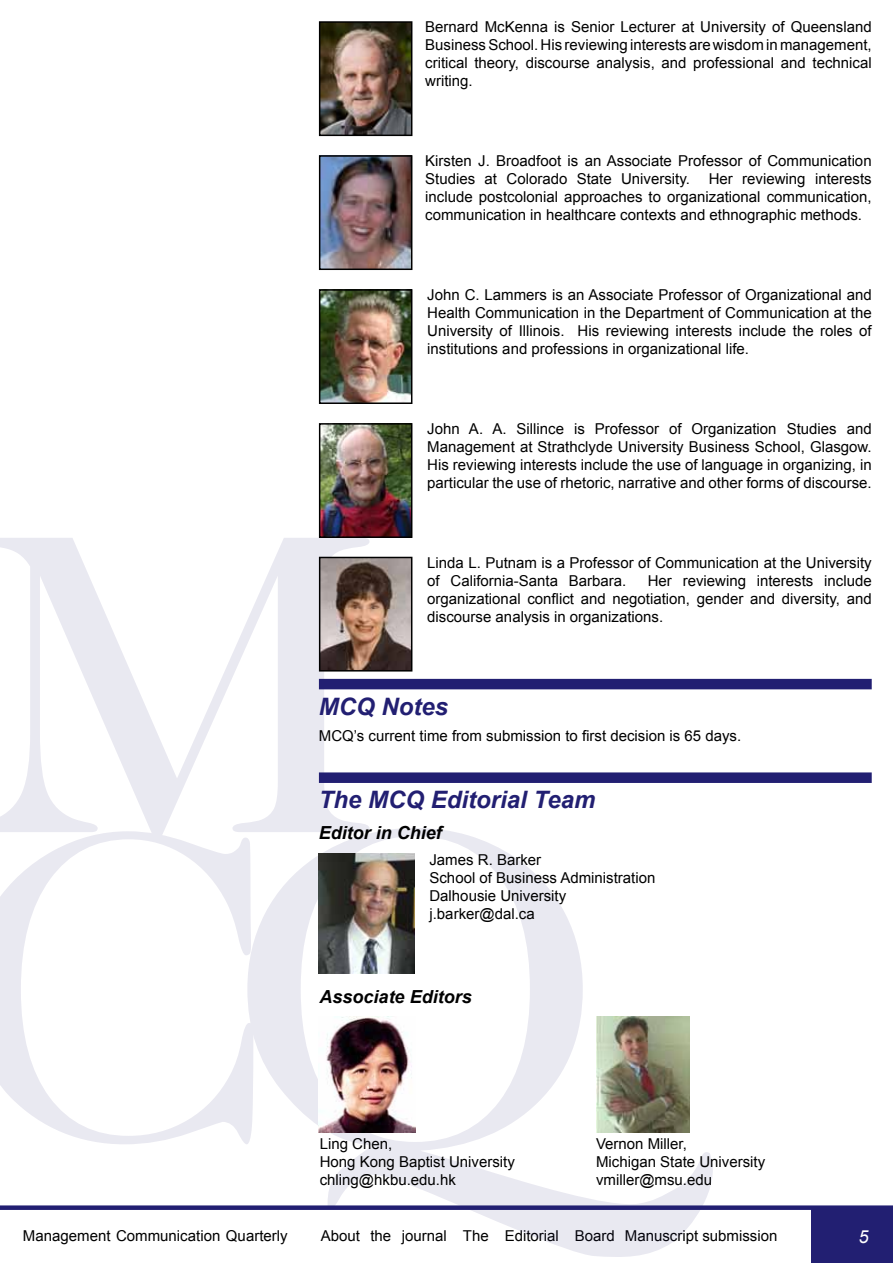
<style>
.page{position:relative;width:893px;height:1263px;background:#fff}
.page>*{position:absolute;margin:0;border:0;box-sizing:border-box;transform-origin:0 0}
.t1{font:italic 700 24px "Arial";color:#221f72}
.t2{font:italic 700 18px "Arial";color:#000}
.t3{font:italic 18px "Arial";color:#fff}
.t4{font:15px/18px "Arial";color:#000;text-align:justify}
</style>
<div class="page">
<div style="left:0;top:1205px;width:893px;height:5px;background:#221f72"></div>
<div style="left:811px;top:1208px;width:82px;height:55px;background:#221f72"></div>
<svg style="left:247px;top:828px;width:467px;height:429px"></svg>
<svg style="left:0;top:538px;width:369px;height:300px"></svg>
<svg style="left:0;top:831px;width:253px;height:313px"></svg>
<div style="left:319px;top:679px;width:553px;height:10px;background:#221f72"></div>
<div style="left:319px;top:772px;width:553px;height:11px;background:#221f72"></div>
<img style="left:322px;top:24px;width:87px;height:109px">
<div style="left:319px;top:21px;width:93px;height:115px;border:2px solid #000"></div>
<img style="left:322px;top:292px;width:87px;height:109px">
<div style="left:319px;top:289px;width:93px;height:115px;border:2px solid #000"></div>
<img style="left:322px;top:426px;width:87px;height:109px">
<div style="left:319px;top:423px;width:93px;height:115px;border:2px solid #000"></div>
<img style="left:322px;top:158px;width:87px;height:109px">
<div style="left:319px;top:155px;width:93px;height:115px;border:2px solid #000"></div>
<img style="left:322px;top:560px;width:87px;height:108px">
<div style="left:319px;top:557px;width:93px;height:114px;border:2px solid #000"></div>
<img style="left:319px;top:854px;width:96px;height:119px">
<img style="left:319px;top:1017px;width:96px;height:115px">
<img style="left:596px;top:1017px;width:94px;height:115px">
<p class="t4" style="left:425px;top:18px;width:448px">Bernard McKenna is Senior Lecturer at University of Queensland Business School. His reviewing interests are wisdom in management, critical theory, discourse analysis, and professional and technical writing.</p>
<p class="t4" style="left:425px;top:152px;width:448px">Kirsten J. Broadfoot is an Associate Professor of Communication Studies at Colorado State University. Her reviewing interests include postcolonial approaches to organizational communication, communication in healthcare contexts and ethnographic methods.</p>
<p class="t4" style="left:427px;top:286px;width:446px">John C. Lammers is an Associate Professor of Organizational and Health Communication in the Department of Communication at the University of Illinois. His reviewing interests include the roles of institutions and professions in organizational life.</p>
<p class="t4" style="left:427px;top:420px;width:446px">John A. A. Sillince is Professor of Organization Studies and Management at Strathclyde University Business School, Glasgow.<br>His reviewing interests include the use of language in organizing, in particular the use of rhetoric, narrative and other forms of discourse.</p>
<p class="t4" style="left:427px;top:553px;width:446px">Linda L. Putnam is a Professor of Communication at the University of California-Santa Barbara.</p>
<p class="t4" style="left:427px;top:571px;width:446px;text-indent:220px">Her reviewing interests include organizational conflict and negotiation, gender and diversity, and discourse analysis in organizations.</p>
<h1 class="t1" style="left:319px;top:691px;width:131px">MCQ Notes</h1>
<p class="t4" style="left:319px;top:727px;width:424px">MCQ’s current time from submission to first decision is 65 days.</p>
<h1 class="t1" style="left:319px;top:784px;width:278px">The MCQ Editorial Team</h1>
<p class="t2" style="left:319px;top:820px;width:125px">Editor in Chief</p>
<p class="t4" style="left:429px;top:850px;width:227px;text-align:left">James R. Barker<br>School of Business Administration<br>Dalhousie University j.barker@dal.ca</p>
<p class="t2" style="left:320px;top:985px;width:154px">Associate Editors</p>
<p class="t4" style="left:320px;top:1135px;width:197px;text-align:left">Ling Chen,<br>Hong Kong Baptist University chling@hkbu.edu.hk</p>
<p class="t4" style="left:596px;top:1135px;width:171px;text-align:left">Vernon Miller,<br>Michigan State University vmiller@msu.edu</p>
<p class="t4" style="left:23px;top:1226px;width:266px">Management Communication Quarterly</p>
<p class="t4" style="left:321px;top:1226px;width:458px">About the journal The Editorial Board Manuscript submission</p>
<p class="t3" style="left:858px;top:1225px;width:12px">5</p>
</div>
